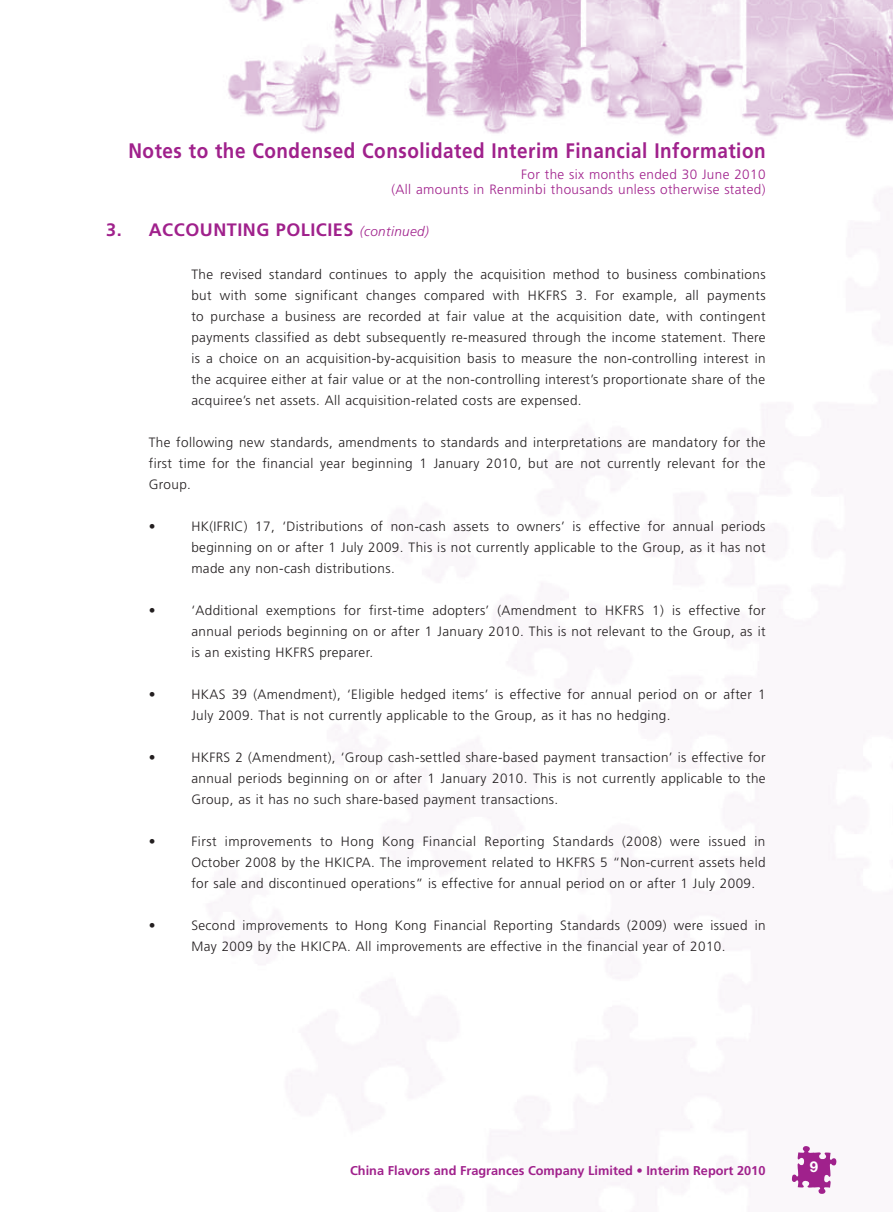
<style>
.page{position:relative;width:893px;height:1212px;background:#fff}
.page>*{position:absolute;margin:0;border:0;box-sizing:border-box;transform-origin:0 0}
.t1{font:700 21px "Frutiger LT Std";letter-spacing:.03em;color:#a0218c;scale:.9 1}
.t2{font:700 18px "Frutiger LT Std";letter-spacing:.03em;color:#a0218c}
.t3{font:700 15px "Helvetica Neue LT Std";color:#fff}
.t4{font:300 13.5px/21px "Frutiger LT Std";letter-spacing:.03em;color:#231f20;text-align:justify}
.t5{font:300 13.5px/15.8px "Frutiger LT Std";letter-spacing:.03em;color:#a0218c;text-align:right}
.t6{font:700 12.75px "Frutiger LT Std";color:#a0218c}
.s1{font-weight:300;font-style:italic;font-size:13.5px}
.s2{font-weight:300}
</style>
<div class="page">
<img style="left:208px;top:0;width:685px;height:1212px">
<svg style="left:791px;top:1146px;width:46px;height:48px"></svg>
<h1 class="t1" style="left:128px;top:138px;width:710px">Notes to the Condensed Consolidated Interim Financial Information</h1>
<p class="t5" style="left:391px;top:166px;width:376px">For the six months ended 30 June 2010<br>(All amounts in Renminbi thousands unless otherwise stated)</p>
<h2 class="t2" style="left:106px;top:219px;width:324px">3. ACCOUNTING POLICIES <span class="s1">(continued)</span></h2>
<p class="t4" style="left:191px;top:264px;width:576px">The revised standard continues to apply the acquisition method to business combinations but with some significant changes compared with HKFRS 3. For example, all payments to purchase a business are recorded at fair value at the acquisition date, with contingent payments classified as debt subsequently re-measured through the income statement. There is a choice on an acquisition-by-acquisition basis to measure the non-controlling interest in the acquiree either at fair value or at the non-controlling interest’s proportionate share of the acquiree’s net assets. All acquisition-related costs are expensed.</p>
<p class="t4" style="left:149px;top:432px;width:618px">The following new standards, amendments to standards and interpretations are mandatory for the first time for the financial year beginning 1 January 2010, but are not currently relevant for the Group.</p>
<p class="t4" style="left:149px;top:516px;width:8px">•</p>
<p class="t4" style="left:191px;top:516px;width:576px">HK(IFRIC) 17, ‘Distributions of non-cash assets to owners’ is effective for annual periods beginning on or after 1 July 2009. This is not currently applicable to the Group, as it has not made any non-cash distributions.</p>
<p class="t4" style="left:149px;top:600px;width:8px">•</p>
<p class="t4" style="left:191px;top:600px;width:576px">‘Additional exemptions for first-time adopters’ (Amendment to HKFRS 1) is effective for annual periods beginning on or after 1 January 2010. This is not relevant to the Group, as it is an existing HKFRS preparer.</p>
<p class="t4" style="left:149px;top:684px;width:8px">•</p>
<p class="t4" style="left:191px;top:684px;width:576px">HKAS 39 (Amendment), ‘Eligible hedged items’ is effective for annual period on or after 1<br>July 2009. That is not currently applicable to the Group, as it has no hedging.</p>
<p class="t4" style="left:149px;top:747px;width:8px">•</p>
<p class="t4" style="left:191px;top:747px;width:576px">HKFRS 2 (Amendment), ‘Group cash-settled share-based payment transaction’ is effective for annual periods beginning on or after 1 January 2010. This is not currently applicable to the Group, as it has no such share-based payment transactions.</p>
<p class="t4" style="left:149px;top:831px;width:8px">•</p>
<p class="t4" style="left:191px;top:831px;width:576px">First improvements to Hong Kong Financial Reporting Standards (2008) were issued in October 2008 by the HKICPA. The improvement related to HKFRS 5 “Non-current assets held for sale and discontinued operations” is effective for annual period on or after 1 July 2009.</p>
<p class="t4" style="left:149px;top:915px;width:8px">•</p>
<p class="t4" style="left:191px;top:915px;width:576px">Second improvements to Hong Kong Financial Reporting Standards (2009) were issued in<br>May 2009 by the HKICPA. All improvements are effective in the financial year of 2010.</p>
<p class="t6" style="left:350px;top:1162px;width:417px">China Flavors and Fragrances Company Limited <span class="s2">•</span> Interim Report 2010</p>
<p class="t3" style="left:810px;top:1158px;width:10px">9</p>
</div>
